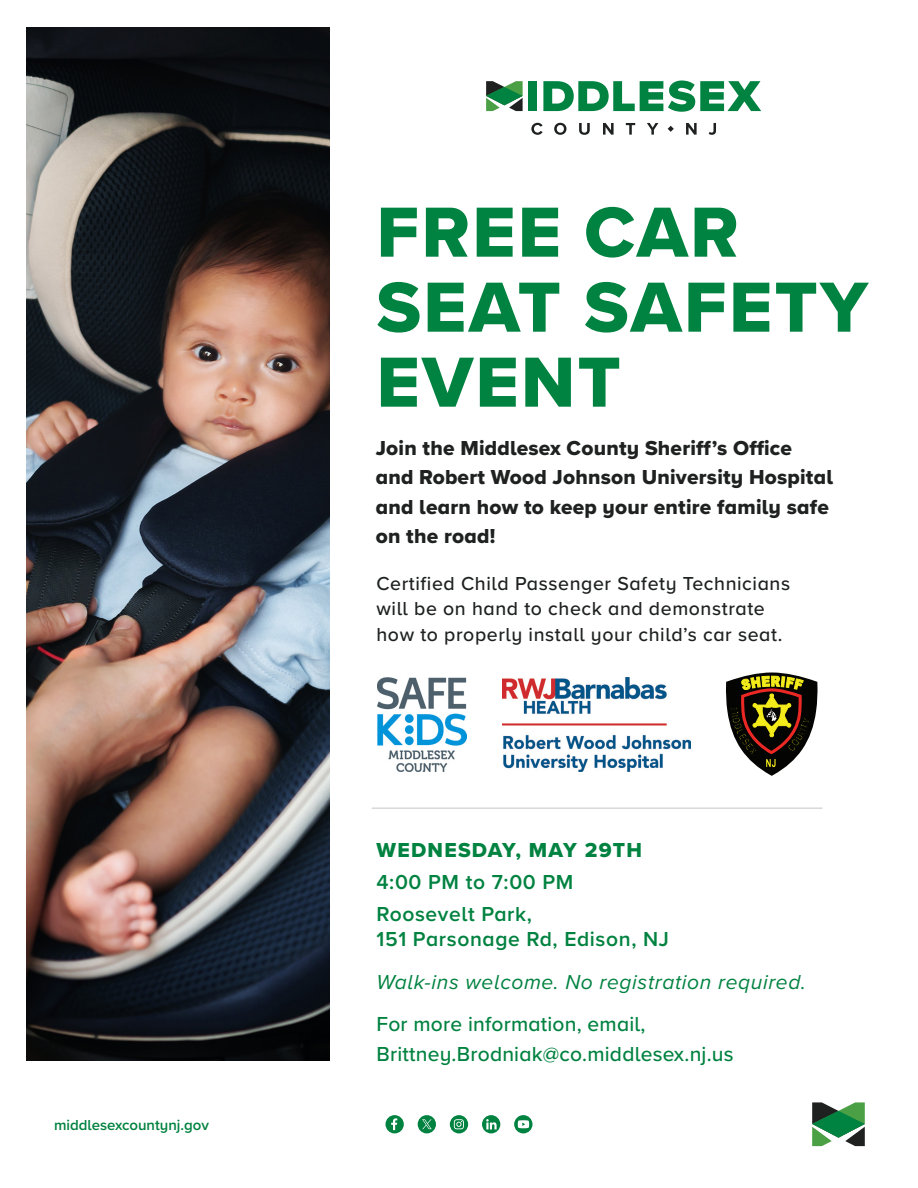
<style>
.page{position:relative;width:918px;height:1188px;background:#fff}
.page>*{position:absolute;margin:0;border:0;box-sizing:border-box;transform-origin:0 0}
.t1{font:73.5px/75px "Proxima Nova Extrabld";letter-spacing:.03em;color:#008240}
.Body{font:21px/29.4px "Proxima Nova Extrabld";letter-spacing:.01em;color:#1e2120}
.Details{font:500 21px/29.1px "Proxima Nova";letter-spacing:.01em;color:#008240}
.Date_Location{font:600 21px/25.2px "Proxima Nova";letter-spacing:.03em;color:#008240}
.Details-2{font:italic 21px "Proxima Nova";letter-spacing:.03em;color:#008240}
.Date_Location-2{font:21px "Proxima Nova Extrabld";letter-spacing:.06em;color:#008240}
.Details-3{font:500 19.5px/25.5px "Proxima Nova";letter-spacing:.03em;color:#1e2120}
.t2{font:600 15px "Proxima Nova";color:#008240}
</style>
<div class="page">
<svg style="left:386px;top:1115px;width:18px;height:18px"></svg>
<svg style="left:450px;top:1115px;width:18px;height:18px"></svg>
<svg style="left:482px;top:1115px;width:18px;height:18px"></svg>
<svg style="left:514px;top:1115px;width:18px;height:18px"></svg>
<svg style="left:812px;top:1102px;width:53px;height:44px"></svg>
<svg style="left:418px;top:1115px;width:18px;height:18px"></svg>
<svg style="left:531px;top:123px;width:12px;height:12px"></svg>
<svg style="left:554px;top:123px;width:12px;height:12px"></svg>
<svg style="left:579px;top:123px;width:11px;height:12px"></svg>
<svg style="left:603px;top:123px;width:11px;height:12px"></svg>
<svg style="left:626px;top:123px;width:9px;height:12px"></svg>
<svg style="left:647px;top:123px;width:11px;height:12px"></svg>
<svg style="left:686px;top:123px;width:11px;height:12px"></svg>
<svg style="left:709px;top:123px;width:7px;height:12px"></svg>
<svg style="left:668px;top:126px;width:6px;height:6px"></svg>
<svg style="left:543px;top:81px;width:218px;height:31px"></svg>
<div style="left:528px;top:81px;width:9px;height:30px;background:#008240"></div>
<svg style="left:486px;top:81px;width:37px;height:30px"></svg>
<img style="left:27px;top:27px;width:303px;height:1034px">
<img style="left:502px;top:677px;width:189px;height:94px">
<svg style="left:726px;top:672px;width:92px;height:104px"></svg>
<img style="left:377px;top:677px;width:89px;height:94px">
<hr style="left:372px;top:807px;width:450px;height:2px;background:#d9d8d6">
<p class="t2" style="left:54px;top:1114px;width:156px">middlesexcountynj.gov</p>
<p class="t1" style="left:376px;top:194px;width:493px">FREE CAR<br>SEAT SAFETY<br>EVENT</p>
<p class="Body" style="left:376px;top:433px;width:459px">Join the Middlesex County Sheriff’s Office and Robert Wood Johnson University Hospital and learn how to keep your entire family safe on the road!</p>
<p class="Details-3" style="left:376px;top:570px;width:415px">Certified Child Passenger Safety Technicians will be on hand to check and demonstrate how to properly install your child’s car seat.</p>
<p class="Date_Location-2" style="left:376px;top:834px;width:267px">WEDNESDAY, MAY 29TH</p>
<p class="Date_Location" style="left:376px;top:869px;width:199px">4:00 PM to 7:00 PM</p>
<p class="Date_Location" style="left:376px;top:901px;width:294px">Roosevelt Park,<br>151 Parsonage Rd, Edison, NJ</p>
<p class="Details-2" style="left:376px;top:966px;width:431px">Walk-ins welcome. No registration required.</p>
<p class="Details" style="left:376px;top:1009px;width:359px">For more information, email,<br>Brittney.Brodniak@co.middlesex.nj.us</p>
</div>
